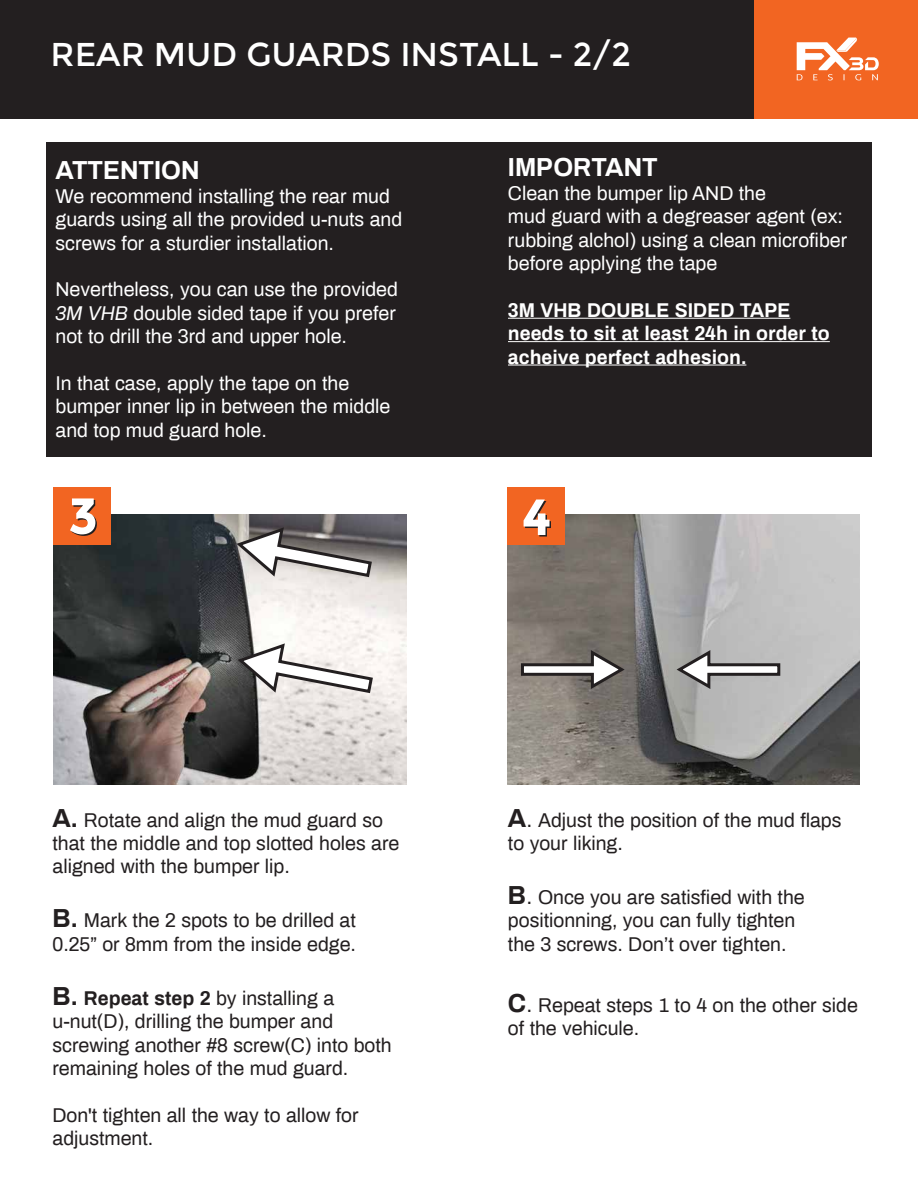
<style>
.page{position:relative;width:918px;height:1188px;background:#fff}
.page>*{position:absolute;margin:0;border:0;box-sizing:border-box;transform-origin:0 0}
.t1{font:33px "Montserrat";color:#fff}
.t2{font:700 25.5px "Archivo";color:#fff}
.t3{font:19.5px/23.4px "Archivo";color:#231f20}
.t4{font:19.5px/23.4px "Archivo";color:#fff}
.t5{font:700 19.5px/23.4px "Archivo";color:#fff}
.s1{font-style:italic}
.s2{font-weight:700;font-size:25.5px}
.s3{font-weight:700}
.s4{font-size:21px}
</style>
<div class="page">
<div style="left:0;top:0;width:918px;height:118px;background:#231f20"></div>
<div style="left:754px;top:0;width:164px;height:118px;background:#f26522"></div>
<svg style="left:797px;top:38px;width:82px;height:42px"></svg>
<img style="left:507px;top:515px;width:353px;height:270px">
<img style="left:53px;top:515px;width:353px;height:270px">
<div style="left:53px;top:487px;width:58px;height:58px;background:#f26522"></div>
<svg style="left:70px;top:498px;width:27px;height:38px"></svg>
<div style="left:507px;top:487px;width:58px;height:58px;background:#f26522"></div>
<svg style="left:524px;top:500px;width:27px;height:37px"></svg>
<svg style="left:235px;top:641px;width:140px;height:54px"></svg>
<svg style="left:234px;top:525px;width:140px;height:54px"></svg>
<svg style="left:674px;top:647px;width:108px;height:45px;background:#abaaaa"></svg>
<svg style="left:519px;top:647px;width:109px;height:45px;background:#87827d"></svg>
<div style="left:46px;top:142px;width:825px;height:315px;background:#231f20"></div>
<hr style="left:508px;top:318px;width:282px;height:1px;background:#fff">
<hr style="left:508px;top:341px;width:322px;height:1px;background:#fff">
<hr style="left:508px;top:365px;width:238px;height:1px;background:#fff">
<p class="t1" style="left:51px;top:36px;width:582px">REAR MUD GUARDS INSTALL - 2/2</p>
<p class="t2" style="left:56px;top:153px;width:146px">ATTENTION</p>
<p class="t4" style="left:56px;top:183px;width:348px">We recommend installing the rear mud guards using all the provided u-nuts and screws for a sturdier installation.</p>
<p class="t4" style="left:56px;top:277px;width:344px;text-align:justify">Nevertheless, you can use the provided <span class="s1">3M VHB</span> double sided tape if you prefer not to drill the 3rd and upper hole.</p>
<p class="t4" style="left:56px;top:371px;width:336px">In that case, apply the tape on the bumper inner lip in between the middle and top mud guard hole.</p>
<p class="t2" style="left:508px;top:150px;width:151px">IMPORTANT</p>
<p class="t4" style="left:508px;top:180px;width:341px">Clean the bumper lip AND the<br>mud guard with a degreaser agent (ex: rubbing alchol) using a clean microfiber before applying the tape</p>
<p class="t5" style="left:508px;top:298px;width:323px">3M VHB DOUBLE SIDED TAPE needs to sit at least 24h in order to acheive perfect adhesion.</p>
<p class="t3" style="left:52px;top:807px;width:348px"><span class="s2">A.</span> Rotate and align the mud guard so that the middle and top slotted holes are aligned with the bumper lip.</p>
<p class="t3" style="left:52px;top:908px;width:305px"><span class="s2">B.</span> Mark the 2 spots to be drilled at<br>0.25” or 8mm from the inside edge.</p>
<p class="t3" style="left:52px;top:985px;width:341px"><span class="s2">B.</span> <span class="s3">Repeat step 2</span> by installing a u-nut(D), drilling the bumper and screwing another #8 screw(C) into both remaining holes of the mud guard.</p>
<p class="t3" style="left:53px;top:1102px;width:308px">Don't tighten all the way to allow for adjustment.</p>
<p class="t3" style="left:508px;top:807px;width:335px"><span class="s2">A</span><span class="s4">.</span> Adjust the position of the mud flaps to your liking.</p>
<p class="t3" style="left:508px;top:885px;width:298px"><span class="s2">B</span><span class="s4">.</span> Once you are satisfied with the positionning, you can fully tighten the 3 screws. Don’t over tighten.</p>
<p class="t3" style="left:508px;top:993px;width:351px"><span class="s2">C</span><span class="s4">.</span> Repeat steps 1 to 4 on the other side of the vehicule.</p>
</div>
